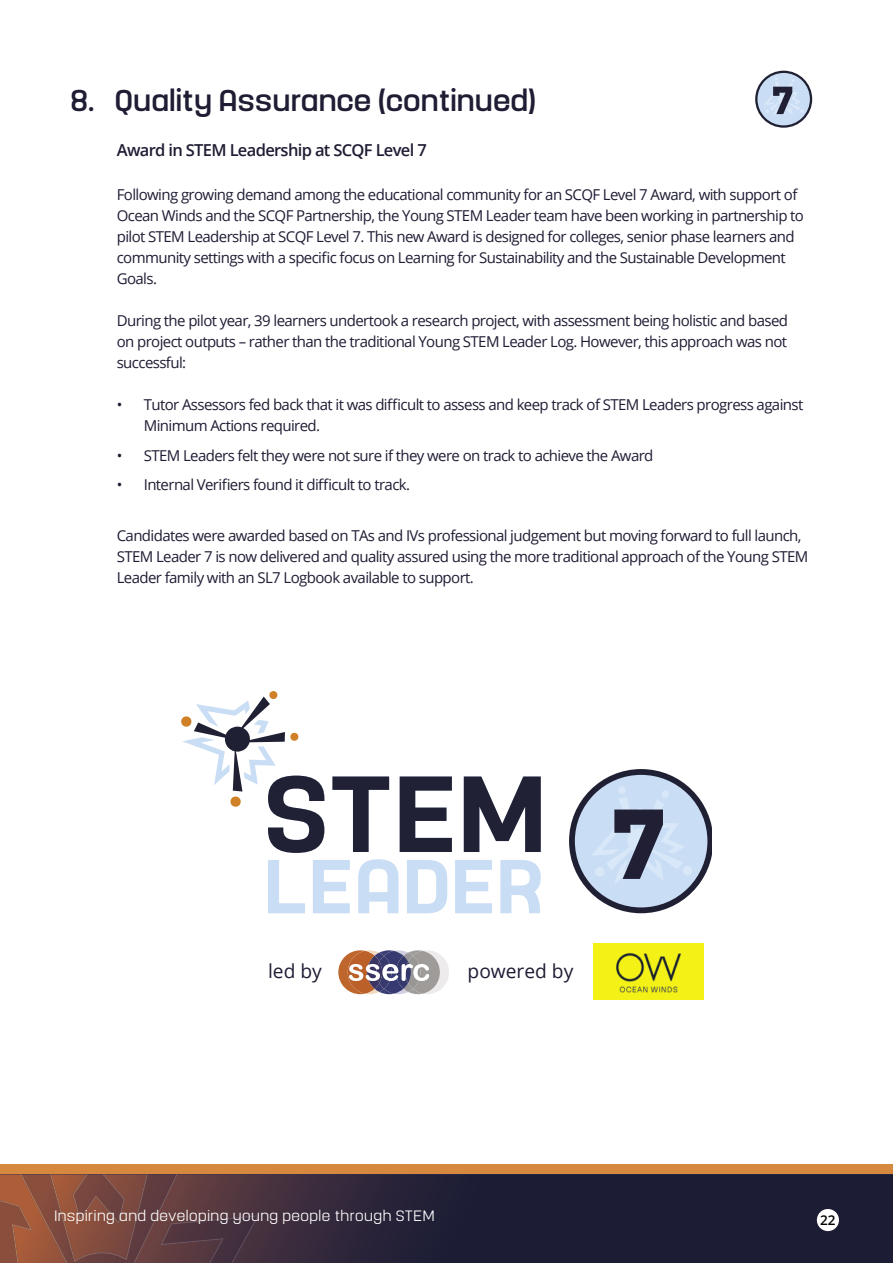
<style>
.page{position:relative;width:893px;height:1263px;background:#fff}
.page>*{position:absolute;margin:0;border:0;box-sizing:border-box;transform-origin:0 0}
.t1{font:500 30px "Yoshida Sans";letter-spacing:-.02em;color:#1e1d34}
.t2{font:19.2px "Open Sans";color:#1e1c33}
.t3{font:600 16.5px "Open Sans";letter-spacing:-.04em;color:#1e1d34}
.t4{font:15px/21px "Open Sans";letter-spacing:-.04em;color:#1e1d34}
.t5{font:300 15px "Yoshida Sans";letter-spacing:-.01em;color:#fff}
.t6{font:600 13.5px "Open Sans";color:#000}
</style>
<div class="page">
<div style="left:0;top:1165px;width:893px;height:98px;background:#d6883e"></div>
<svg style="left:259px;top:1174px;width:634px;height:89px;background:#221f36"></svg>
<svg style="left:0;top:1174px;width:259px;height:89px;background:#72453f"></svg>
<div style="left:817px;top:1209px;width:22px;height:22px;background:#fff;border-radius:50%"></div>
<svg style="left:755px;top:71px;width:57px;height:57px"></svg>
<svg style="left:332px;top:776px;width:57px;height:76px"></svg>
<svg style="left:400px;top:776px;width:52px;height:76px"></svg>
<svg style="left:464px;top:776px;width:77px;height:76px"></svg>
<svg style="left:268px;top:860px;width:37px;height:53px"></svg>
<svg style="left:313px;top:860px;width:37px;height:53px"></svg>
<svg style="left:358px;top:859px;width:41px;height:54px"></svg>
<svg style="left:407px;top:860px;width:40px;height:53px"></svg>
<svg style="left:455px;top:860px;width:37px;height:53px"></svg>
<svg style="left:500px;top:860px;width:41px;height:53px"></svg>
<svg style="left:181px;top:691px;width:143px;height:162px"></svg>
<svg style="left:569px;top:769px;width:143px;height:144px"></svg>
<svg style="left:338px;top:950px;width:111px;height:44px"></svg>
<img style="left:593px;top:943px;width:110px;height:57px">
<h1 class="t1" style="left:70px;top:81px;width:467px">8. Quality Assurance (continued)</h1>
<p class="t3" style="left:117px;top:139px;width:312px">Award in STEM Leadership at SCQF Level 7</p>
<p class="t4" style="left:117px;top:184px;width:689px">Following growing demand among the educational community for an SCQF Level 7 Award, with support of Ocean Winds and the SCQF Partnership, the Young STEM Leader team have been working in partnership to pilot STEM Leadership at SCQF Level 7. This new Award is designed for colleges, senior phase learners and community settings with a specific focus on Learning for Sustainability and the Sustainable Development Goals.</p>
<p class="t4" style="left:117px;top:310px;width:673px;text-align:justify">During the pilot year, 39 learners undertook a research project, with assessment being holistic and based on project outputs – rather than the traditional Young STEM Leader Log. However, this approach was not successful:</p>
<p class="t4" style="left:144px;top:394px;width:661px;text-indent:-27px">• Tutor Assessors fed back that it was difficult to assess and keep track of STEM Leaders progress against<br>Minimum Actions required.</p>
<p class="t4" style="left:117px;top:444px;width:538px">• STEM Leaders felt they were not sure if they were on track to achieve the Award</p>
<p class="t4" style="left:117px;top:474px;width:295px">• Internal Verifiers found it difficult to track.</p>
<p class="t4" style="left:117px;top:524px;width:693px">Candidates were awarded based on TAs and IVs professional judgement but moving forward to full launch,<br>STEM Leader 7 is now delivered and quality assured using the more traditional approach of the Young STEM<br>Leader family with an SL7 Logbook available to support.</p>
<p class="t2" style="left:268px;top:958px;width:55px">led by</p>
<p class="t2" style="left:468px;top:958px;width:107px">powered by</p>
<p class="t5" style="left:54px;top:1206px;width:382px">Inspiring and developing young people through STEM</p>
<p class="t6" style="left:820px;top:1210px;width:17px">22</p>
</div>
